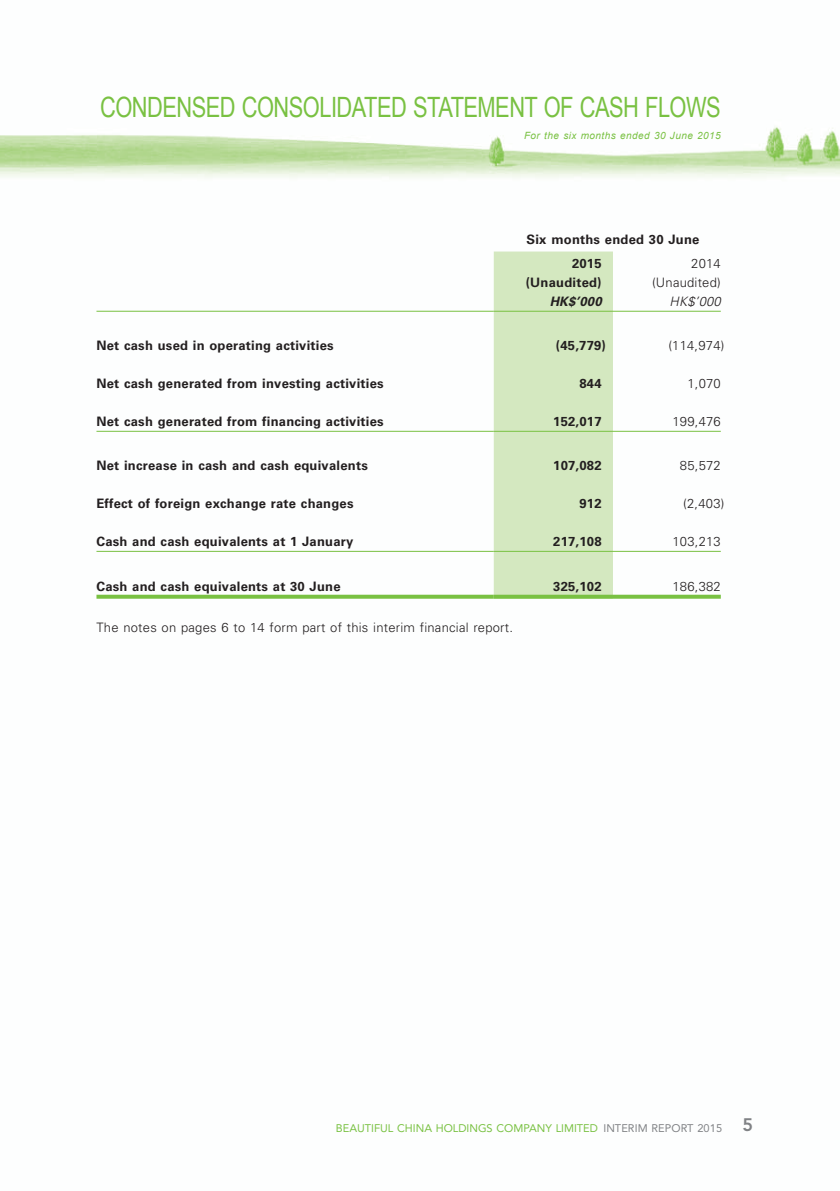
<style>
.page{position:relative;width:840px;height:1191px;background:#fff}
.page>*{position:absolute;margin:0;border:0;box-sizing:border-box;transform-origin:0 0}
.t1{font:28px "Arial";letter-spacing:-.025em;color:#79c142;scale:.78 1}
.t2{font:700 13px/24.6px "Univers LT Std";letter-spacing:.015em;color:#231f20}
.t3{font:300 13px "Univers LT Std";letter-spacing:.015em;color:#231f20}
.t4{font:italic 700 13px "Univers LT Std";color:#231f20}
.t5{font:italic 300 13px "Univers LT Std";color:#231f20}
.t6{font:11px "Avenir LT Std";color:#79c142}
.t7{font:italic 10px "Arial";letter-spacing:.045em;color:#79c142}
.s1{color:#808285}
.s2{font-weight:800;font-size:18px;color:#808285}
</style>
<div class="page">
<img style="left:0;top:127px;width:839px;height:472px">
<div style="left:493px;top:251px;width:119px;height:343px;background:#d4e8c0"></div>
<hr style="left:96px;top:311px;width:397px;height:1px;background:#79c142">
<hr style="left:493px;top:311px;width:119px;height:1px;background:#79c142">
<hr style="left:612px;top:311px;width:108px;height:1px;background:#79c142">
<hr style="left:96px;top:431px;width:397px;height:1px;background:#79c142">
<hr style="left:493px;top:431px;width:119px;height:1px;background:#79c142">
<hr style="left:612px;top:431px;width:108px;height:1px;background:#79c142">
<hr style="left:96px;top:551px;width:397px;height:1px;background:#79c142">
<hr style="left:493px;top:551px;width:119px;height:1px;background:#79c142">
<hr style="left:612px;top:551px;width:108px;height:1px;background:#79c142">
<svg style="left:96px;top:594px;width:397px;height:4px;background:#90cb63"></svg>
<svg style="left:493px;top:594px;width:119px;height:4px"></svg>
<svg style="left:612px;top:594px;width:108px;height:4px"></svg>
<h1 class="t1" style="left:100px;top:89px;width:796px">CONDENSED CONSOLIDATED STATEMENT OF CASH FLOWS</h1>
<p class="t7" style="left:523px;top:129px;width:198px">For the six months ended 30 June 2015</p>
<p class="t2" style="left:571px;top:227px;width:129px;text-indent:-45px">Six months ended 30 June<br>2015</p>
<p class="t3" style="left:690px;top:256px;width:31px">2014</p>
<p class="t2" style="left:525px;top:270px;width:77px">(Unaudited)</p>
<p class="t3" style="left:651px;top:275px;width:70px">(Unaudited)</p>
<p class="t4" style="left:549px;top:294px;width:53px">HK$’000</p>
<p class="t5" style="left:669px;top:294px;width:53px">HK$’000</p>
<p class="t2" style="left:96px;top:333px;width:238px">Net cash used in operating activities</p>
<p class="t2" style="left:555px;top:333px;width:51px">(45,779)</p>
<p class="t3" style="left:668px;top:338px;width:57px">(114,974)</p>
<p class="t2" style="left:96px;top:371px;width:288px">Net cash generated from investing activities</p>
<p class="t2" style="left:579px;top:371px;width:24px">844</p>
<p class="t3" style="left:687px;top:376px;width:35px">1,070</p>
<p class="t2" style="left:96px;top:409px;width:288px">Net cash generated from financing activities</p>
<p class="t2" style="left:553px;top:409px;width:50px">152,017</p>
<p class="t3" style="left:672px;top:414px;width:50px">199,476</p>
<p class="t2" style="left:96px;top:453px;width:273px">Net increase in cash and cash equivalents</p>
<p class="t2" style="left:553px;top:453px;width:50px">107,082</p>
<p class="t3" style="left:679px;top:458px;width:42px">85,572</p>
<p class="t2" style="left:96px;top:491px;width:258px">Effect of foreign exchange rate changes</p>
<p class="t2" style="left:579px;top:491px;width:24px">912</p>
<p class="t3" style="left:683px;top:496px;width:43px">(2,403)</p>
<p class="t2" style="left:96px;top:529px;width:258px">Cash and cash equivalents at 1 January</p>
<p class="t2" style="left:553px;top:529px;width:50px">217,108</p>
<p class="t3" style="left:672px;top:534px;width:50px">103,213</p>
<p class="t2" style="left:96px;top:574px;width:245px">Cash and cash equivalents at 30 June</p>
<p class="t2" style="left:553px;top:574px;width:50px">325,102</p>
<p class="t3" style="left:672px;top:578px;width:50px">186,382</p>
<p class="t3" style="left:96px;top:620px;width:418px">The notes on pages 6 to 14 form part of this interim financial report.</p>
<p class="t6" style="left:335px;top:1121px;width:418px">BEAUTIFUL CHINA HOLDINGS COMPANY LIMITED <span class="s1">INTERIM REPORT 2015</span> <span class="s2">5</span></p>
</div>
